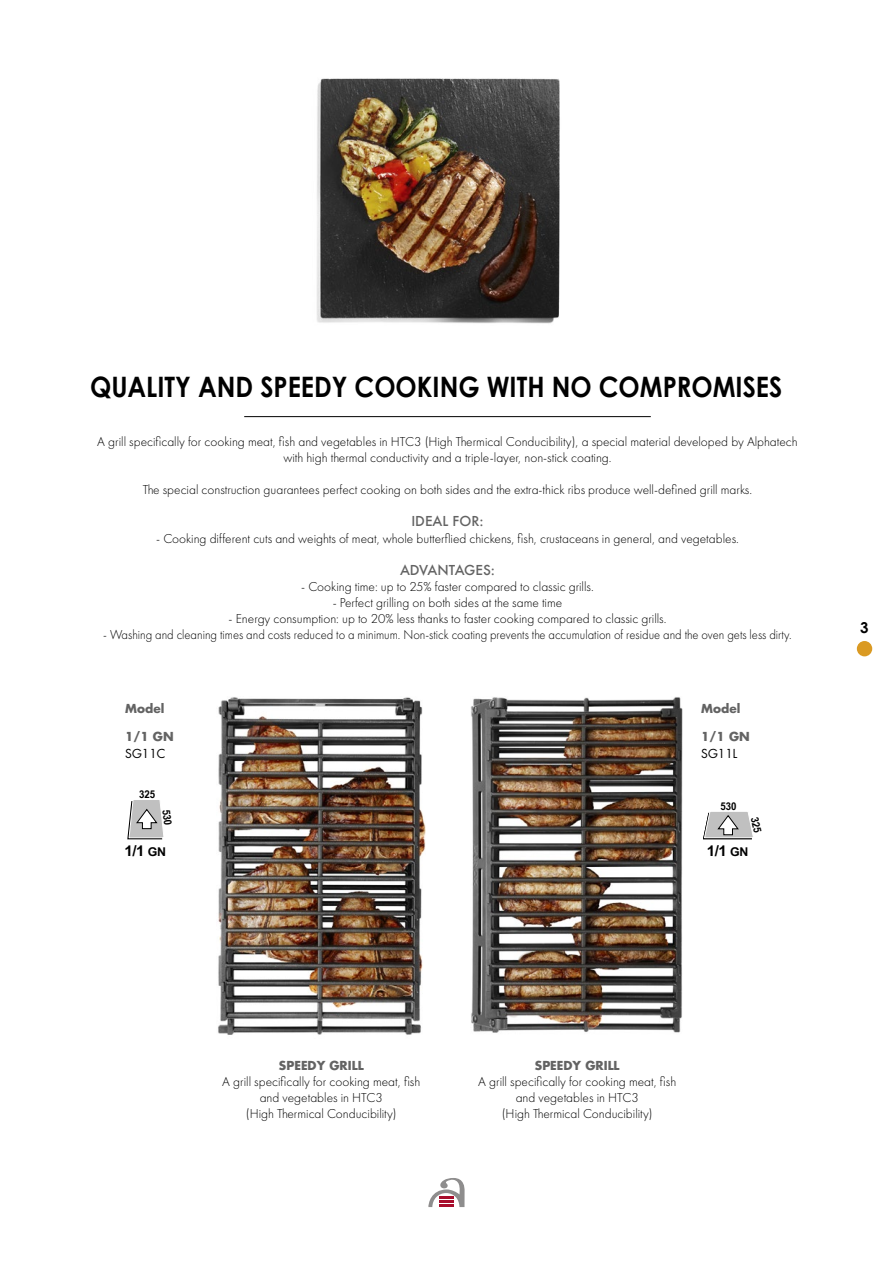
<style>
.page{position:relative;width:893px;height:1263px;background:#fff}
.page>*{position:absolute;margin:0;border:0;box-sizing:border-box;transform-origin:0 0}
.t1{font:700 28.2px "Cent Goth WGL";color:#000;scale:.9 1}
.t2{font:700 15px "Century Gothic";color:#000}
.t3{font:700 14.7px "Arial Narrow";color:#000;scale:1.25 1}
.t4{font:300 13.35px/16px "Futura PT";color:#000;text-align:center}
.t5{font:300 13.35px "Futura PT";color:#000;scale:.94 1}
.t6{font:500 13.35px "Futura";color:#636363}
.t7{font:700 12px "Futura";color:#636363}
.t8{font:12px "Futura Std";color:#000}
.t9{font:700 10.8px "Arial Narrow";color:#000;scale:1.1 1}
.t10{font:700 10.65px "Arial Narrow";color:#000;scale:1.1 1}
.s1{font-size:12px}
</style>
<div class="page">
<div style="left:857px;top:641px;width:15px;height:15px;background:#da9a23;border-radius:50%"></div>
<svg style="left:428px;top:1178px;width:37px;height:29px"></svg>
<img style="left:317px;top:78px;width:243px;height:246px">
<img style="left:218px;top:697px;width:208px;height:338px">
<img style="left:471px;top:697px;width:212px;height:336px">
<hr style="left:244px;top:416px;width:407px;height:1px;background:#000">
<svg style="left:127px;top:800px;width:37px;height:39px"></svg>
<svg style="left:703px;top:812px;width:50px;height:27px"></svg>
<h1 class="t1" style="left:90px;top:365px;width:771px">QUALITY AND SPEEDY COOKING WITH NO COMPROMISES</h1>
<p class="t4" style="left:97px;top:434px;width:702px">A grill specifically for cooking meat, fish and vegetables in HTC3 (High Thermical Conducibility), a special material developed by Alphatech with high thermal conductivity and a triple-layer, non-stick coating.</p>
<p class="t4" style="left:143px;top:482px;width:611px">The special construction guarantees perfect cooking on both sides and the extra-thick ribs produce well-defined grill marks.</p>
<p class="t6" style="left:411px;top:512px;width:74px">IDEAL FOR:</p>
<p class="t4" style="left:156px;top:530px;width:584px">- Cooking different cuts and weights of meat, whole butterflied chickens, fish, crustaceans in general, and vegetables.</p>
<p class="t6" style="left:400px;top:560px;width:96px">ADVANTAGES:</p>
<p class="t4" style="left:301px;top:578px;width:294px">- Cooking time: up to 25% faster compared to classic grills.</p>
<p class="t4" style="left:333px;top:594px;width:231px">- Perfect grilling on both sides at the same time</p>
<p class="t4" style="left:229px;top:610px;width:439px">- Energy consumption: up to 20% less thanks to faster cooking compared to classic grills.</p>
<p class="t5" style="left:103px;top:627px;width:734px">- Washing and cleaning times and costs reduced to a minimum. Non-stick coating prevents the accumulation of residue and the oven gets less dirty.</p>
<p class="t7" style="left:125px;top:700px;width:41px">Model</p>
<p class="t7" style="left:701px;top:700px;width:41px">Model</p>
<p class="t7" style="left:125px;top:729px;width:50px">1/1 GN</p>
<p class="t8" style="left:125px;top:746px;width:42px">SG11C</p>
<p class="t9" style="left:139px;top:786px;width:16px">325</p>
<p class="t3" style="left:125px;top:840px;width:35px">1/1 <span class="s1">GN</span></p>
<p class="t7" style="left:701px;top:729px;width:50px">1/1 GN</p>
<p class="t8" style="left:701px;top:746px;width:38px">SG11L</p>
<p class="t10" style="left:720px;top:798px;width:16px">530</p>
<p class="t3" style="left:707px;top:839px;width:35px">1/1 <span class="s1">GN</span></p>
<p class="t2" style="left:860px;top:618px;width:10px">3</p>
<p class="t7" style="left:279px;top:1057px;width:86px">SPEEDY GRILL</p>
<p class="t4" style="left:222px;top:1074px;width:199px">A grill specifically for cooking meat, fish and vegetables in HTC3<br>(High Thermical Conducibility)</p>
<p class="t7" style="left:535px;top:1057px;width:86px">SPEEDY GRILL</p>
<p class="t4" style="left:478px;top:1074px;width:199px">A grill specifically for cooking meat, fish and vegetables in HTC3<br>(High Thermical Conducibility)</p>
</div>
